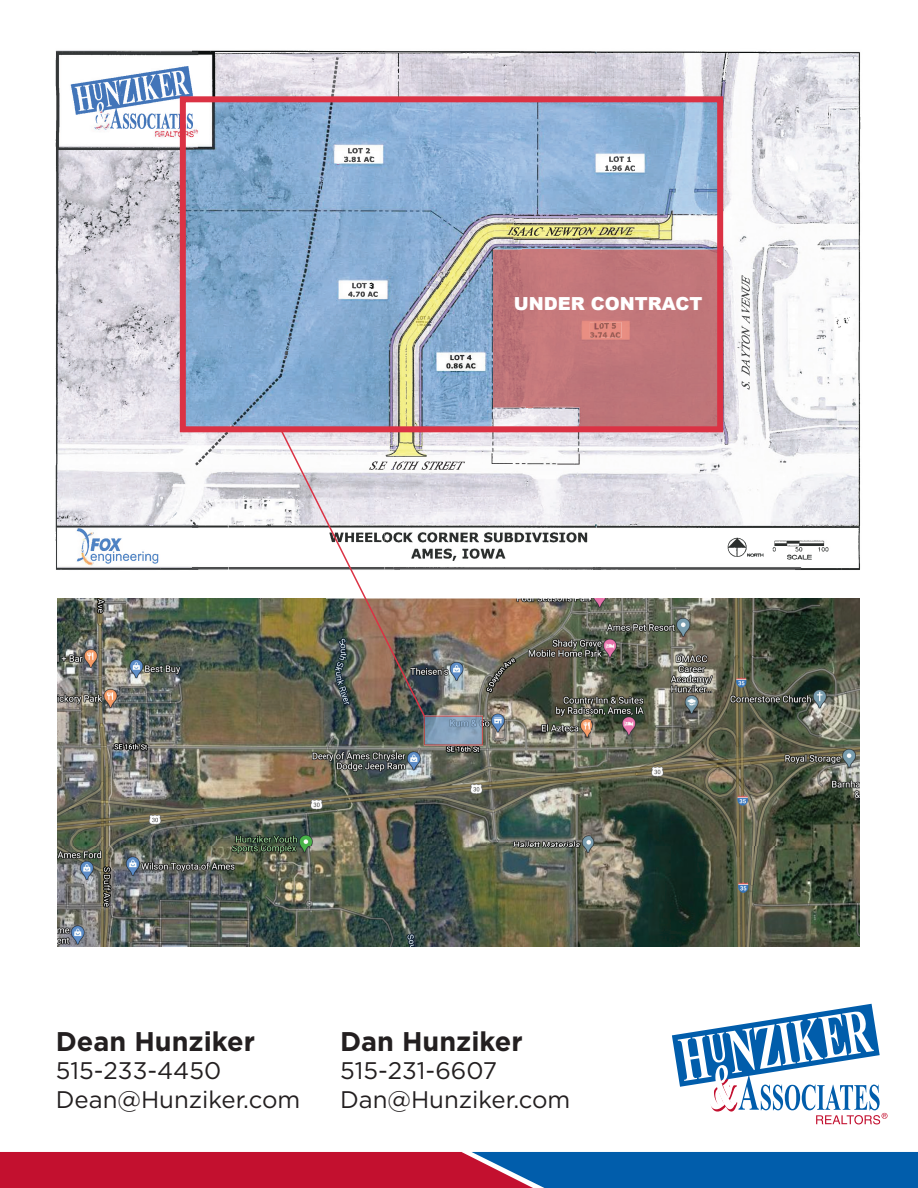
<style>
.page{position:relative;width:918px;height:1188px;background:#fff}
.page>*{position:absolute;margin:0;border:0;box-sizing:border-box;transform-origin:0 0}
.t1{font:700 27px "Gotham";color:#231f20}
.t2{font:24px/28.8px "Gotham";color:#231f20}
.t3{font:900 18px "Arial";color:#fff}
</style>
<div class="page">
<img style="left:303px;top:51px;width:558px;height:519px">
<img style="left:303px;top:51px;width:498px;height:51px">
<img style="left:426px;top:460px;width:100px;height:11px">
<img style="left:56px;top:50px;width:247px;height:520px">
<img style="left:76px;top:277px;width:11px;height:20px">
<img style="left:76px;top:526px;width:86px;height:41px">
<svg style="left:171px;top:510px;width:6px;height:8px"></svg>
<img style="left:71px;top:65px;width:123px;height:66px">
<img style="left:155px;top:129px;width:43px;height:10px">
<svg style="left:65px;top:383px;width:4px;height:7px"></svg>
<img style="left:75px;top:383px;width:13px;height:14px">
<svg style="left:82px;top:383px;width:7px;height:7px"></svg>
<svg style="left:98px;top:299px;width:6px;height:4px"></svg>
<svg style="left:122px;top:399px;width:7px;height:6px"></svg>
<svg style="left:143px;top:346px;width:5px;height:4px"></svg>
<img style="left:138px;top:173px;width:13px;height:17px">
<img style="left:161px;top:208px;width:6px;height:18px">
<svg style="left:159px;top:234px;width:11px;height:11px"></svg>
<svg style="left:178px;top:250px;width:2px;height:6px"></svg>
<img style="left:348px;top:281px;width:31px;height:18px">
<img style="left:344px;top:146px;width:30px;height:18px">
<img style="left:244px;top:495px;width:27px;height:15px">
<svg style="left:257px;top:518px;width:3px;height:8px"></svg>
<img style="left:283px;top:335px;width:10px;height:25px">
<img style="left:320px;top:176px;width:4px;height:16px">
<svg style="left:333px;top:145px;width:3px;height:8px"></svg>
<svg style="left:336px;top:162px;width:5px;height:3px"></svg>
<svg style="left:369px;top:154px;width:4px;height:5px"></svg>
<svg style="left:365px;top:297px;width:9px;height:5px"></svg>
<svg style="left:370px;top:283px;width:5px;height:6px"></svg>
<img style="left:203px;top:499px;width:25px;height:10px">
<img style="left:192px;top:424px;width:47px;height:42px">
<svg style="left:283px;top:350px;width:6px;height:10px"></svg>
<svg style="left:311px;top:57px;width:5px;height:6px"></svg>
<img style="left:330px;top:55px;width:15px;height:41px">
<img style="left:192px;top:565px;width:85px;height:5px">
<img style="left:522px;top:247px;width:51px;height:3px">
<img style="left:486px;top:418px;width:9px;height:34px">
<img style="left:399px;top:405px;width:14px;height:20px">
<svg style="left:595px;top:523px;width:3px;height:5px"></svg>
<svg style="left:417px;top:346px;width:3px;height:9px"></svg>
<img style="left:423px;top:280px;width:21px;height:11px">
<img style="left:432px;top:270px;width:18px;height:8px">
<svg style="left:451px;top:270px;width:21px;height:21px"></svg>
<svg style="left:480px;top:449px;width:4px;height:5px"></svg>
<svg style="left:503px;top:63px;width:5px;height:5px"></svg>
<img style="left:490px;top:452px;width:24px;height:13px">
<svg style="left:524px;top:479px;width:5px;height:8px"></svg>
<img style="left:513px;top:208px;width:66px;height:11px">
<img style="left:557px;top:452px;width:24px;height:14px">
<svg style="left:577px;top:440px;width:4px;height:8px"></svg>
<img style="left:522px;top:242px;width:51px;height:5px">
<img style="left:513px;top:219px;width:68px;height:23px">
<img style="left:426px;top:565px;width:168px;height:5px">
<img style="left:767px;top:427px;width:20px;height:22px">
<img style="left:737px;top:274px;width:14px;height:117px">
<img style="left:605px;top:156px;width:30px;height:16px">
<svg style="left:613px;top:156px;width:5px;height:3px"></svg>
<svg style="left:629px;top:523px;width:9px;height:5px"></svg>
<svg style="left:683px;top:76px;width:3px;height:6px"></svg>
<img style="left:695px;top:212px;width:21px;height:5px">
<svg style="left:721px;top:79px;width:6px;height:6px"></svg>
<img style="left:755px;top:281px;width:1px;height:24px">
<svg style="left:763px;top:375px;width:5px;height:11px"></svg>
<img style="left:672px;top:211px;width:23px;height:15px">
<svg style="left:698px;top:463px;width:23px;height:11px"></svg>
<svg style="left:724px;top:250px;width:5px;height:5px"></svg>
<img style="left:720px;top:421px;width:11px;height:25px">
<svg style="left:739px;top:234px;width:9px;height:10px"></svg>
<svg style="left:752px;top:65px;width:7px;height:3px"></svg>
<svg style="left:762px;top:247px;width:3px;height:8px"></svg>
<img style="left:756px;top:266px;width:11px;height:55px">
<svg style="left:766px;top:204px;width:8px;height:5px"></svg>
<svg style="left:783px;top:459px;width:5px;height:6px"></svg>
<img style="left:767px;top:239px;width:32px;height:8px">
<img style="left:594px;top:565px;width:207px;height:5px">
<img style="left:799px;top:520px;width:60px;height:8px">
<img style="left:851px;top:186px;width:8px;height:17px">
<svg style="left:799px;top:371px;width:4px;height:4px"></svg>
<svg style="left:816px;top:346px;width:10px;height:9px"></svg>
<svg style="left:815px;top:333px;width:11px;height:6px"></svg>
<svg style="left:826px;top:375px;width:3px;height:7px"></svg>
<img style="left:817px;top:239px;width:14px;height:13px">
<img style="left:817px;top:126px;width:14px;height:5px">
<img style="left:817px;top:112px;width:15px;height:8px">
<svg style="left:835px;top:316px;width:7px;height:12px"></svg>
<svg style="left:840px;top:423px;width:7px;height:7px"></svg>
<svg style="left:833px;top:106px;width:14px;height:6px"></svg>
<svg style="left:848px;top:55px;width:6px;height:5px"></svg>
<svg style="left:851px;top:401px;width:6px;height:11px"></svg>
<div style="left:584px;top:250px;width:132px;height:175px;background:#bf7679"></div>
<img style="left:493px;top:250px;width:91px;height:174px">
<img style="left:590px;top:322px;width:31px;height:16px">
<svg style="left:580px;top:424px;width:12px;height:1px"></svg>
<img style="left:522px;top:250px;width:51px;height:1px">
<img style="left:521px;top:407px;width:52px;height:1px">
<svg style="left:573px;top:242px;width:8px;height:9px"></svg>
<svg style="left:595px;top:322px;width:5px;height:16px"></svg>
<svg style="left:526px;top:407px;width:7px;height:3px"></svg>
<svg style="left:714px;top:421px;width:7px;height:16px"></svg>
<svg style="left:672px;top:1004px;width:216px;height:120px"></svg>
<svg style="left:0;top:1152px;width:918px;height:36px"></svg>
<img style="left:57px;top:598px;width:803px;height:348px">
<img style="left:424px;top:716px;width:59px;height:30px">
<div style="left:180px;top:96px;width:543px;height:336px;border:6px solid #db3244"></div>
<img style="left:277px;top:425px;width:149px;height:293px">
<p class="t3" style="left:514px;top:290px;width:190px">UNDER CONTRACT</p>
<p class="t1" style="left:56px;top:1023px;width:201px">Dean Hunziker</p>
<p class="t2" style="left:56px;top:1056px;width:246px">515-233-4450<br>Dean@Hunziker.com</p>
<p class="t1" style="left:340px;top:1023px;width:184px">Dan Hunziker</p>
<p class="t2" style="left:340px;top:1056px;width:232px">515-231-6607<br>Dan@Hunziker.com</p>
</div>
